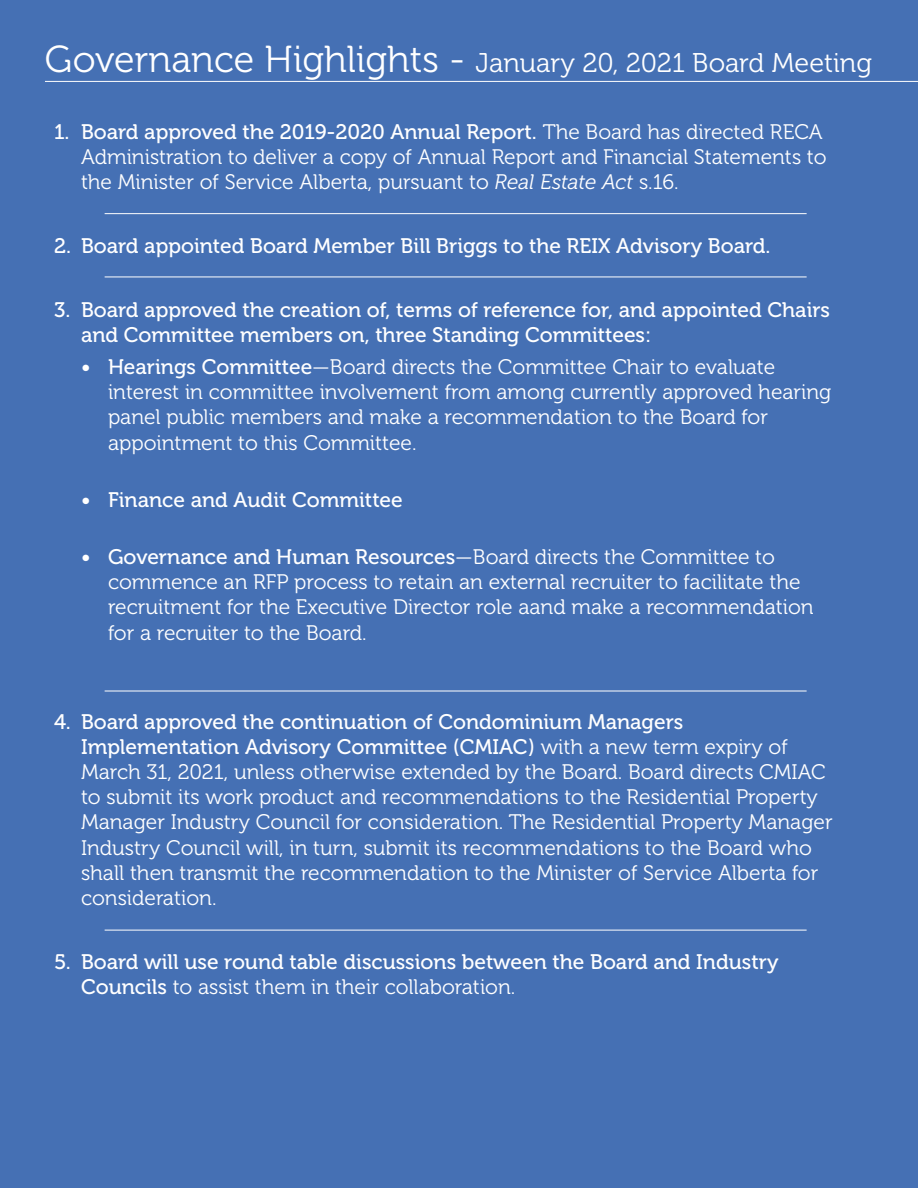
<style>
.page{position:relative;width:918px;height:1188px;background:#4570b4}
.page>*{position:absolute;margin:0;border:0;box-sizing:border-box;transform-origin:0 0}
.t1{font:27px "Museo 300";color:#fff}
.t2{font:21px/25.2px "Museo 300";color:#fff}
.t3{font:21px/25.2px "Museo 500";color:#fff}
.s1{font-size:37.5px}
.s2{font-family:"Museo 300"}
.s3{font-style:italic}
.s4{font-family:"Museo 500"}
</style>
<div class="page">
<hr style="left:45px;top:81px;width:873px;height:1px;background:#fff">
<hr style="left:105px;top:277px;width:702px;height:1px;background:#fff">
<hr style="left:105px;top:691px;width:702px;height:1px;background:#fff">
<hr style="left:105px;top:930px;width:702px;height:1px;background:#fff">
<hr style="left:105px;top:213px;width:702px;height:1px;background:#fff">
<p class="t1" style="left:45px;top:48px;width:829px"><span class="s1">Governance Highlights -</span> January 20, 2021 Board Meeting</p>
<p class="t3" style="left:54px;top:119px;width:770px">1. Board approved the 2019-2020 Annual Report. <span class="s2">The Board has directed RECA</span></p>
<p class="t2" style="left:81px;top:145px;width:747px">Administration to deliver a copy of Annual Report and Financial Statements to the Minister of Service Alberta, pursuant to <span class="s3">Real Estate Act</span> s.16.</p>
<p class="t3" style="left:54px;top:234px;width:718px">2. Board appointed Board Member Bill Briggs to the REIX Advisory Board.</p>
<p class="t3" style="left:81px;top:297px;width:751px;text-indent:-27px">3. Board approved the creation of, terms of reference for, and appointed Chairs and Committee members on, three Standing Committees:</p>
<p class="t2" style="left:108px;top:355px;width:725px;text-indent:-27px"><span class="s4">• Hearings Committee</span>—Board directs the Committee Chair to evaluate interest in committee involvement from among currently approved hearing panel public members and make a recommendation to the Board for appointment to this Committee.</p>
<p class="t3" style="left:81px;top:487px;width:323px">• Finance and Audit Committee</p>
<p class="t3" style="left:81px;top:545px;width:695px">• Governance and Human Resources<span class="s2">—Board directs the Committee to</span></p>
<p class="t2" style="left:108px;top:570px;width:707px">commence an RFP process to retain an external recruiter to facilitate the recruitment for the Executive Director role aand make a recommendation for a recruiter to the Board.</p>
<p class="t3" style="left:81px;top:709px;width:708px;text-indent:-27px">4. Board approved the continuation of Condominium Managers<br>Implementation Advisory Committee (CMIAC) <span class="s2">with a new term expiry of</span></p>
<p class="t2" style="left:81px;top:760px;width:753px">March 31, 2021, unless otherwise extended by the Board. Board directs CMIAC to submit its work product and recommendations to the Residential Property Manager Industry Council for consideration. The Residential Property Manager Industry Council will, in turn, submit its recommendations to the Board who shall then transmit the recommendation to the Minister of Service Alberta for consideration.</p>
<p class="t3" style="left:54px;top:950px;width:726px">5. Board will use round table discussions between the Board and Industry</p>
<p class="t2" style="left:81px;top:975px;width:436px"><span class="s4">Councils</span> to assist them in their collaboration.</p>
</div>
